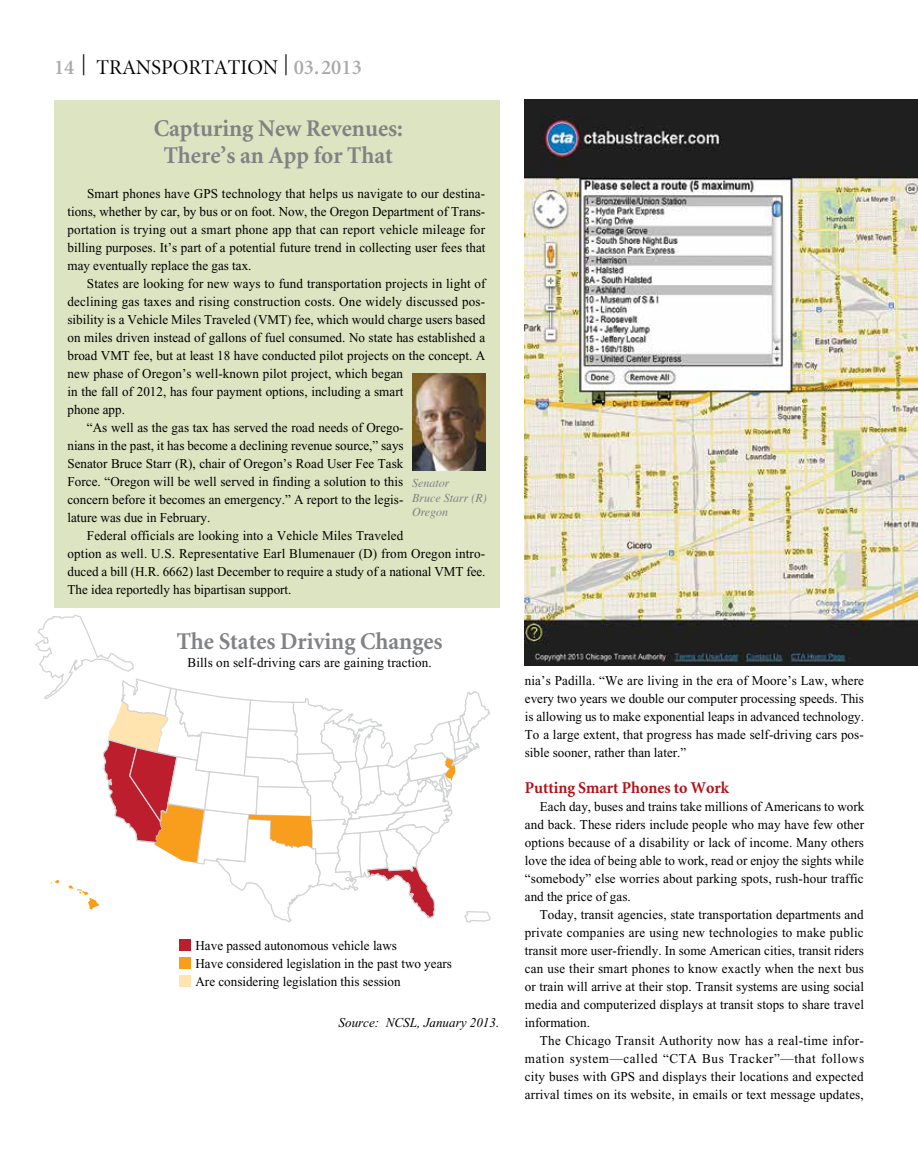
<style>
.page{position:relative;width:918px;height:1176px;background:#fff}
.page>*{position:absolute;margin:0;border:0;box-sizing:border-box;transform-origin:0 0}
.t1{font:700 24px/27px "Minion";color:#808285;text-align:center}
.t2{font:21px "Minion Display";color:#000}
.t3{font:700 16.5px "Minion";color:#b11116}
.t4{font:13.5px/18px "Times New Roman";color:#000;text-align:justify}
.t5{font:italic 13.5px "Times New Roman";color:#000}
.t6{font:italic 12px/14.4px "Times";color:#808285}
.s1{font-family:"Minion";font-weight:600;color:#a7a9ac}
</style>
<div class="page">
<div style="left:179px;top:939px;width:12px;height:11px;background:#bd1e2d"></div>
<div style="left:179px;top:957px;width:12px;height:11px;background:#f99d1c"></div>
<div style="left:179px;top:975px;width:12px;height:11px;background:#ffe4af"></div>
<svg style="left:35px;top:614px;width:456px;height:309px"></svg>
<div style="left:54px;top:100px;width:445px;height:507px;background:#dce4c1"></div>
<img style="left:525px;top:100px;width:393px;height:565px">
<img style="left:412px;top:373px;width:73px;height:97px">
<h2 class="t2" style="left:54px;top:57px;width:309px"><span class="s1">14</span> | TRANSPORTATION | <span class="s1">03.2013</span></h2>
<h1 class="t1" style="left:154px;top:115px;width:251px">Capturing New Revenues:<br>There’s an App for That</h1>
<p class="t4" style="left:68px;top:185px;width:420px;text-indent:20px">Smart phones have GPS technology that helps us navigate to our destina&shy;tions, whether by car, by bus or on foot. Now, the Oregon Department of Trans&shy;portation is trying out a smart phone app that can report vehicle mileage for billing purposes. It’s part of a potential future trend in collecting user fees that may eventually replace the gas tax.</p>
<p class="t4" style="left:87px;top:275px;width:400px">States are looking for new ways to fund transportation projects in light of</p>
<p class="t4" style="left:68px;top:293px;width:419px">declining gas taxes and rising construction costs. One widely discussed pos-</p>
<p class="t4" style="left:68px;top:311px;width:419px">sibility is a Vehicle Miles Traveled (VMT) fee, which would charge users based</p>
<p class="t4" style="left:68px;top:329px;width:419px">on miles driven instead of gallons of fuel consumed. No state has established a</p>
<p class="t4" style="left:68px;top:347px;width:419px">broad VMT fee, but at least 18 have conducted pilot projects on the concept. A</p>
<p class="t4" style="left:68px;top:365px;width:337px">new phase of Oregon’s well-known pilot project, which began</p>
<p class="t4" style="left:68px;top:383px;width:337px">in the fall of 2012, has four payment options, including a smart</p>
<p class="t4" style="left:68px;top:401px;width:59px">phone app.</p>
<p class="t4" style="left:87px;top:419px;width:318px">“As well as the gas tax has served the road needs of Orego-</p>
<p class="t4" style="left:68px;top:437px;width:338px">nians in the past, it has become a declining revenue source,” says</p>
<p class="t4" style="left:68px;top:455px;width:337px">Senator Bruce Starr (R), chair of Oregon’s Road User Fee Task</p>
<p class="t4" style="left:68px;top:473px;width:337px">Force. “Oregon will be well served in finding a solution to this</p>
<p class="t4" style="left:68px;top:491px;width:337px">concern before it becomes an emergency.” A report to the legis-</p>
<p class="t4" style="left:68px;top:509px;width:144px">lature was due in February.</p>
<p class="t4" style="left:87px;top:527px;width:318px">Federal officials are looking into a Vehicle Miles Traveled</p>
<p class="t4" style="left:68px;top:545px;width:419px">option as well. U.S. Representative Earl Blumenauer (D) from Oregon intro-</p>
<p class="t4" style="left:68px;top:563px;width:420px">duced a bill (H.R. 6662) last December to require a study of a national VMT fee.</p>
<p class="t4" style="left:68px;top:581px;width:226px">The idea reportedly has bipartisan support.</p>
<p class="t6" style="left:412px;top:475px;width:76px">Senator<br>Bruce Starr (R)<br>Oregon</p>
<h1 class="t1" style="left:177px;top:628px;width:267px">The States Driving Changes</h1>
<p class="t4" style="left:188px;top:653px;width:246px">Bills on self-driving cars are gaining traction.</p>
<p class="t4" style="left:196px;top:935px;width:258px;text-align:left">Have passed autonomous vehicle laws<br>Have considered legislation in the past two years<br>Are considering legislation this session</p>
<p class="t5" style="left:339px;top:1014px;width:162px">Source: NCSL, January 2013.</p>
<p class="t4" style="left:525px;top:671px;width:341px">nia’s Padilla. “We are living in the era of Moore’s Law, where every two years we double our computer processing speeds. This is allowing us to make exponential leaps in advanced technology.<br>To a large extent, that progress has made self-driving cars pos&shy;sible sooner, rather than later.”</p>
<p class="t3" style="left:525px;top:778px;width:206px">Putting Smart Phones to Work</p>
<p class="t4" style="left:525px;top:797px;width:341px;text-indent:15px">Each day, buses and trains take millions of Americans to work and back. These riders include people who may have few other options because of a disability or lack of income. Many others love the idea of being able to work, read or enjoy the sights while “somebody” else worries about parking spots, rush-hour traffic and the price of gas.</p>
<p class="t4" style="left:525px;top:905px;width:341px;text-indent:15px">Today, transit agencies, state transportation departments and private companies are using new technologies to make public transit more user-friendly. In some American cities, transit riders can use their smart phones to know exactly when the next bus or train will arrive at their stop. Transit systems are using social media and computerized displays at transit stops to share travel information.</p>
<p class="t4" style="left:525px;top:1030px;width:341px;text-indent:15px">The Chicago Transit Authority now has a real-time infor&shy;mation system—called “CTA Bus Tracker”—that follows city buses with GPS and displays their locations and expected arrival times on its website, in emails or text message updates,</p>
</div>
